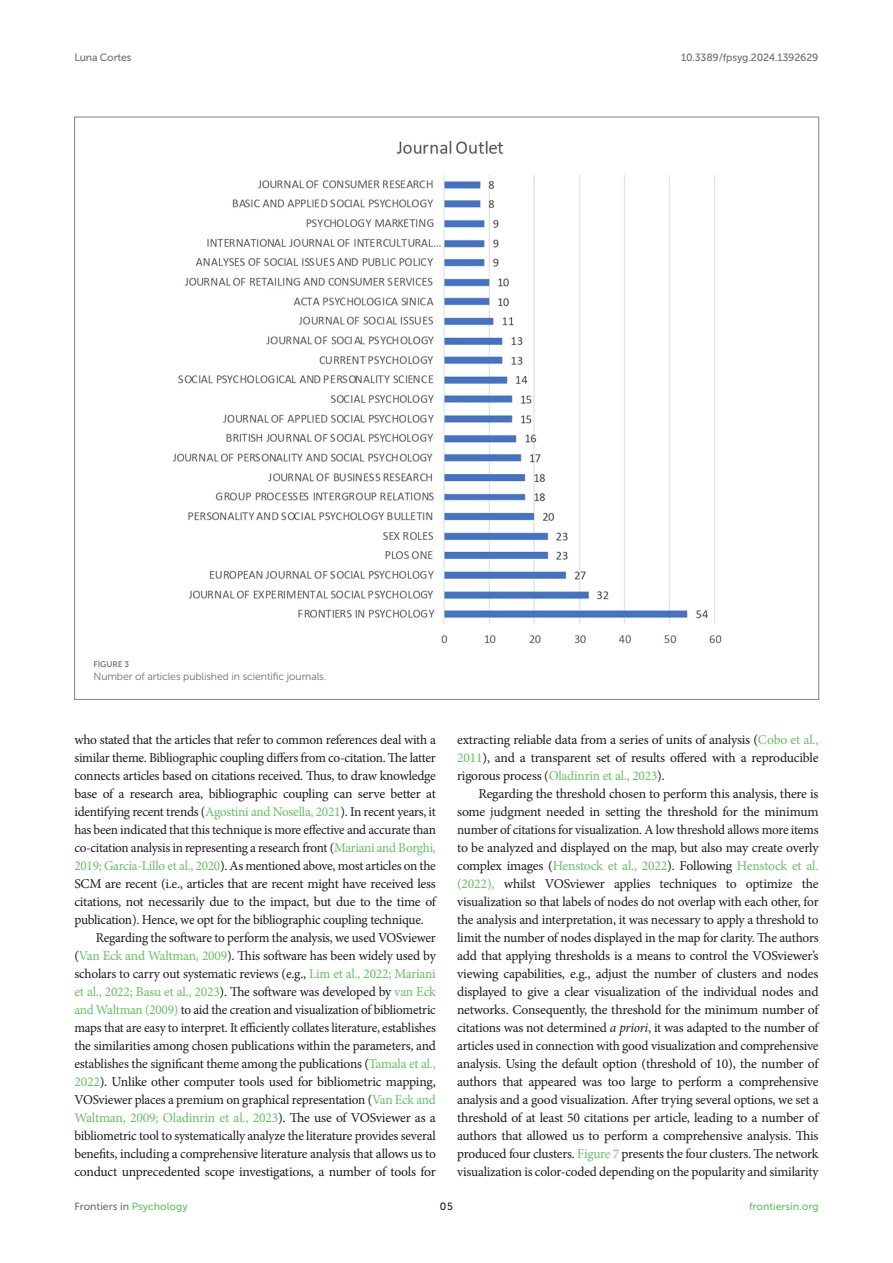
<style>
.page{position:relative;width:893px;height:1263px;background:#fff}
.page>*{position:absolute;margin:0;border:0;box-sizing:border-box;transform-origin:0 0}
.TEXT{font:13.5px/18px "Minion Pro";letter-spacing:-.015em;color:#1b1c1b;text-align:justify}
.TEXT_FLUSH{font:13.5px/18px "Minion Pro";letter-spacing:-.025em;color:#1b1c1b;text-align:justify}
.t1{font:10.5px "Museo Sans 500";letter-spacing:-.015em;color:#706f70}
.FIG_HD{font:10.5px "Museo Sans 300";letter-spacing:-.01em;color:#706f70}
.t2{font:10.5px "Museo Sans 500";color:#65c161}
.t3{font:10.5px "Museo Sans 500";color:#1b1c1b}
.FIG_HD-2{font:8.25px "Museo Sans 700";letter-spacing:-.01em;color:#7e7f7f}
.s1{color:#65c161}
.s2{font-style:italic}
</style>
<div class="page">
<img style="left:172px;top:140px;width:550px;height:504px">
<p class="t1" style="left:74px;top:51px;width:59px">Luna Cortes</p>
<p class="t1" style="left:681px;top:51px;width:139px">10.3389/fpsyg.2024.1392629</p>
<p class="FIG_HD-2" style="left:94px;top:659px;width:37px">FIGURE 3</p>
<p class="FIG_HD" style="left:94px;top:671px;width:234px">Number of articles published in scientific journals.</p>
<p class="TEXT_FLUSH" style="left:74px;top:731px;width:363px">who stated that the articles that refer to common references deal with a similar theme. Bibliographic coupling differs from co-citation. The latter connects articles based on citations received. Thus, to draw knowledge base of a research area, bibliographic coupling can serve better at identifying recent trends (<span class="s1">Agostini and Nosella, 2021</span>). In recent years, it has been indicated that this technique is more effective and accurate than co-citation analysis in representing a research front (<span class="s1">Mariani and Borghi, 2019; García-Lillo et al., 2020</span>). As mentioned above, most articles on the SCM are recent (i.e., articles that are recent might have received less citations, not necessarily due to the impact, but due to the time of publication). Hence, we opt for the bibliographic coupling technique.</p>
<p class="TEXT" style="left:74px;top:929px;width:363px;text-indent:21px">Regarding the software to perform the analysis, we used VOSviewer (<span class="s1">Van Eck and Waltman, 2009</span>). This software has been widely used by scholars to carry out systematic reviews (e.g., <span class="s1">Lim et al., 2022; Mariani et al., 2022; Basu et al., 2023</span>). The software was developed by <span class="s1">van Eck and Waltman (2009)</span> to aid the creation and visualization of bibliometric maps that are easy to interpret. It efficiently collates literature, establishes the similarities among chosen publications within the parameters, and establishes the significant theme among the publications (<span class="s1">Tamala et al., 2022</span>). Unlike other computer tools used for bibliometric mapping, VOSviewer places a premium on graphical representation (<span class="s1">Van Eck and Waltman, 2009; Oladinrin et al., 2023</span>). The use of VOSviewer as a bibliometric tool to systematically analyze the literature provides several benefits, including a comprehensive literature analysis that allows us to conduct unprecedented scope investigations, a number of tools for</p>
<p class="TEXT" style="left:457px;top:731px;width:363px">extracting reliable data from a series of units of analysis (<span class="s1">Cobo et al., 2011</span>), and a transparent set of results offered with a reproducible rigorous process (<span class="s1">Oladinrin et al., 2023</span>).</p>
<p class="TEXT" style="left:457px;top:785px;width:363px;text-indent:21px">Regarding the threshold chosen to perform this analysis, there is some judgment needed in setting the threshold for the minimum number of citations for visualization. A low threshold allows more items to be analyzed and displayed on the map, but also may create overly complex images (<span class="s1">Henstock et al., 2022</span>). Following <span class="s1">Henstock et al. (2022),</span> whilst VOSviewer applies techniques to optimize the visualization so that labels of nodes do not overlap with each other, for the analysis and interpretation, it was necessary to apply a threshold to limit the number of nodes displayed in the map for clarity. The authors add that applying thresholds is a means to control the VOSviewer’s viewing capabilities, e.g., adjust the number of clusters and nodes displayed to give a clear visualization of the individual nodes and networks. Consequently, the threshold for the minimum number of citations was not determined <span class="s2">a priori</span>, it was adapted to the number of articles used in connection with good visualization and comprehensive analysis. Using the default option (threshold of 10), the number of authors that appeared was too large to perform a comprehensive analysis and a good visualization. After trying several options, we set a threshold of at least 50 citations per article, leading to a number of authors that allowed us to perform a comprehensive analysis. This produced four clusters. <span class="s1">Figure 7</span> presents the four clusters. The network visualization is color-coded depending on the popularity and similarity</p>
<p class="t1" style="left:74px;top:1200px;width:115px">Frontiers in <span class="s1">Psychology</span></p>
<p class="t3" style="left:440px;top:1200px;width:14px">05</p>
<p class="t2" style="left:749px;top:1200px;width:71px">frontiersin.org</p>
</div>
